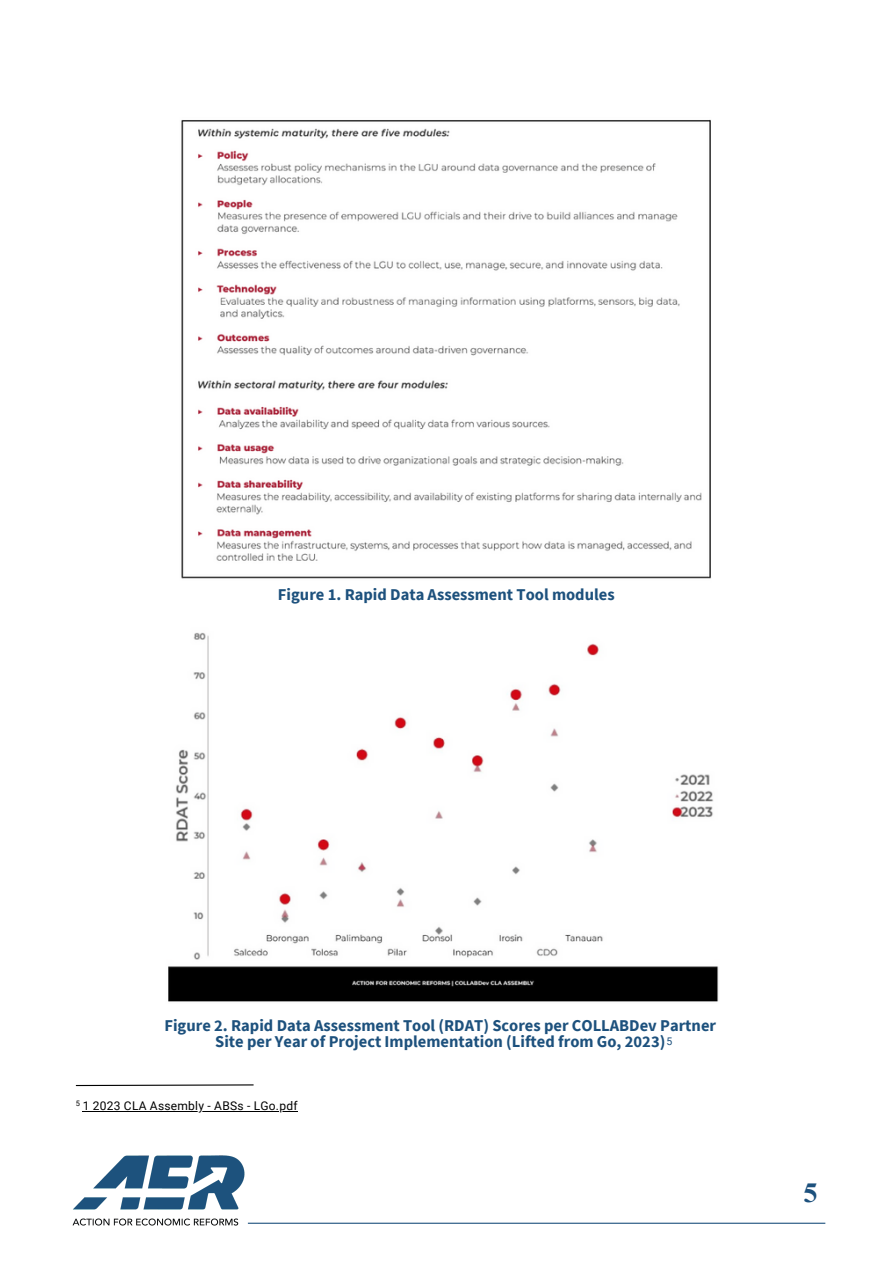
<style>
.page{position:relative;width:893px;height:1264px;background:#fff}
.page>*{position:absolute;margin:0;border:0;box-sizing:border-box;transform-origin:0 0}
.t1{font:700 27px "Times NRMT Pro";color:#1d517d}
.t2{font:700 16.5px/15.8px "Source Sans Pro";color:#1d517d;text-align:center}
.t3{font:12px "Roboto";letter-spacing:.02em;color:#000}
.t4{font:10.5px "Roboto";color:#1d517d}
.t5{font:7.5px "Roboto";color:#000}
</style>
<div class="page">
<img style="left:72px;top:1155px;width:173px;height:71px">
<hr style="left:248px;top:1222px;width:577px;height:1px;background:#1d517d">
<img style="left:181px;top:119px;width:530px;height:460px">
<img style="left:168px;top:632px;width:551px;height:370px">
<svg style="left:75px;top:1084px;width:179px;height:2px"></svg>
<hr style="left:83px;top:1111px;width:215px;height:1px;background:#000">
<p class="t2" style="left:278px;top:586px;width:338px">Figure 1. Rapid Data Assessment Tool modules</p>
<p class="t2" style="left:164px;top:1017px;width:553px">Figure 2. Rapid Data Assessment Tool (RDAT) Scores per COLLABDev Partner<br>Site per Year of Project Implementation (Lifted from Go, 2023)</p>
<p class="t4" style="left:666px;top:1034px;width:7px">5</p>
<p class="t5" style="left:76px;top:1098px;width:6px">5</p>
<p class="t3" style="left:83px;top:1099px;width:216px">1 2023 CLA Assembly - ABSs - LGo.pdf</p>
<p class="t1" style="left:803px;top:1182px;width:15px">5</p>
</div>
